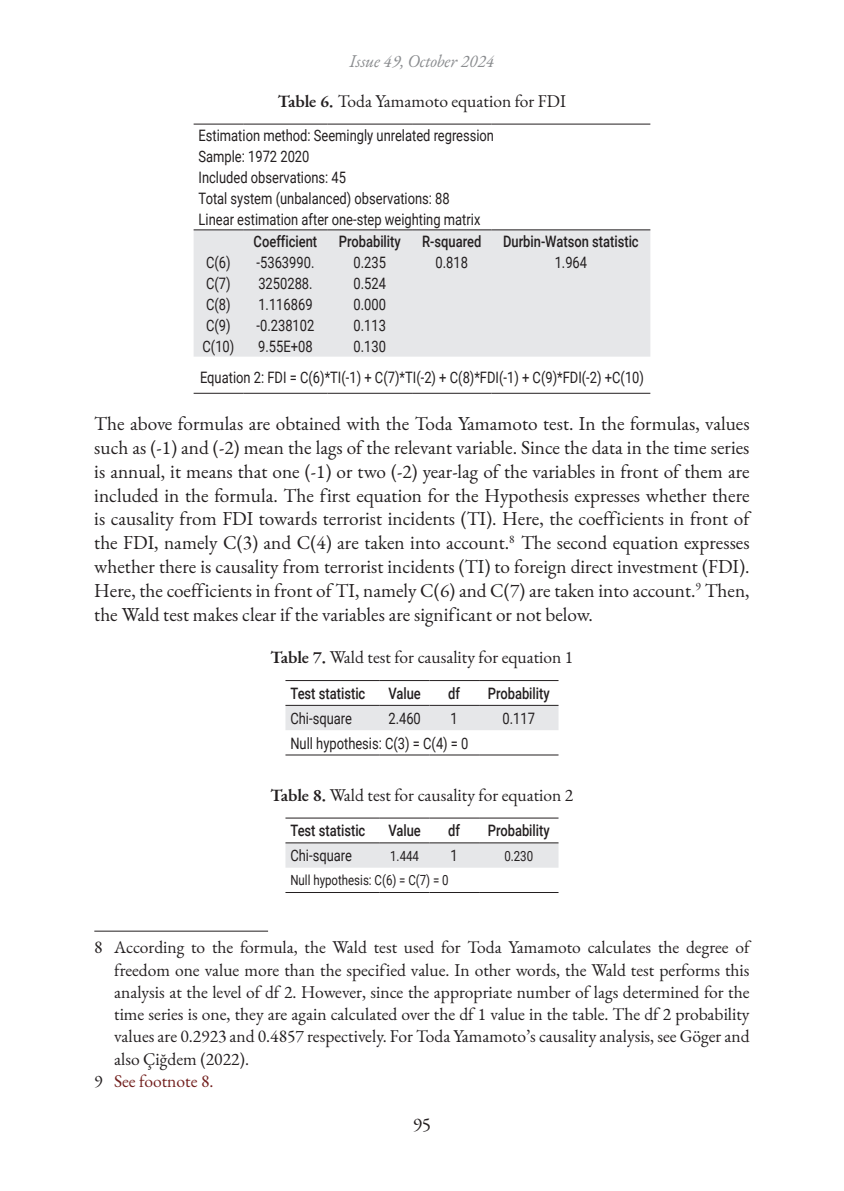
<style>
.page{position:relative;width:844px;height:1191px;background:#fff}
.page>*{position:absolute;margin:0;border:0;box-sizing:border-box;transform-origin:0 0}
.text{font:19.25px/23.8px "EB Garamond";color:#231f20;text-align:justify}
.note{font:17.5px/22.2px "EB Garamond";color:#231f20;text-align:justify}
.figuri___tabele{font:17.5px "EB Garamond";color:#231f20}
.t1{font:italic 17.5px "EB Garamond";color:#8a8c8f}
.note-2{font:17.5px "EB Garamond";color:#721f1d}
.tebele_interior{font:15.75px "Roboto";color:#231f20;scale:.82 1}
.tebele_interior-2{font:500 15.75px "Roboto";color:#231f20;scale:.82 1}
.tebele_interior-3{font:14px "Roboto";color:#231f20;scale:.82 1}
.s1{font-weight:600}
.s2{color:#231f20}
</style>
<div class="page">
<div style="left:193px;top:230px;width:457px;height:127px;background:#e6e7e9"></div>
<hr style="left:193px;top:124px;width:50px;height:1px;background:#231f20">
<hr style="left:243px;top:124px;width:84px;height:1px;background:#231f20">
<hr style="left:327px;top:124px;width:85px;height:1px;background:#231f20">
<hr style="left:412px;top:124px;width:79px;height:1px;background:#231f20">
<hr style="left:491px;top:124px;width:159px;height:1px;background:#231f20">
<hr style="left:193px;top:229px;width:50px;height:1px;background:#231f20">
<hr style="left:243px;top:229px;width:84px;height:1px;background:#231f20">
<hr style="left:327px;top:229px;width:85px;height:1px;background:#231f20">
<hr style="left:412px;top:229px;width:79px;height:1px;background:#231f20">
<hr style="left:491px;top:229px;width:159px;height:1px;background:#231f20">
<hr style="left:193px;top:393px;width:50px;height:1px;background:#231f20">
<hr style="left:243px;top:393px;width:84px;height:1px;background:#231f20">
<hr style="left:327px;top:393px;width:85px;height:1px;background:#231f20">
<hr style="left:412px;top:393px;width:79px;height:1px;background:#231f20">
<hr style="left:491px;top:393px;width:159px;height:1px;background:#231f20">
<div style="left:285px;top:706px;width:273px;height:24px;background:#e6e7e9"></div>
<hr style="left:285px;top:754px;width:94px;height:1px;background:#231f20">
<hr style="left:379px;top:754px;width:50px;height:1px;background:#231f20">
<hr style="left:429px;top:754px;width:50px;height:1px;background:#231f20">
<hr style="left:479px;top:754px;width:79px;height:1px;background:#231f20">
<hr style="left:285px;top:680px;width:94px;height:1px;background:#231f20">
<hr style="left:379px;top:680px;width:50px;height:1px;background:#231f20">
<hr style="left:429px;top:680px;width:50px;height:1px;background:#231f20">
<hr style="left:479px;top:680px;width:79px;height:1px;background:#231f20">
<hr style="left:285px;top:705px;width:94px;height:1px;background:#231f20">
<hr style="left:379px;top:705px;width:50px;height:1px;background:#231f20">
<hr style="left:429px;top:705px;width:50px;height:1px;background:#231f20">
<hr style="left:479px;top:705px;width:79px;height:1px;background:#231f20">
<div style="left:285px;top:843px;width:273px;height:24px;background:#e6e7e9"></div>
<hr style="left:285px;top:892px;width:94px;height:1px;background:#231f20">
<hr style="left:379px;top:892px;width:50px;height:1px;background:#231f20">
<hr style="left:429px;top:892px;width:50px;height:1px;background:#231f20">
<hr style="left:479px;top:892px;width:79px;height:1px;background:#231f20">
<hr style="left:285px;top:817px;width:94px;height:1px;background:#231f20">
<hr style="left:379px;top:817px;width:50px;height:1px;background:#231f20">
<hr style="left:429px;top:817px;width:50px;height:1px;background:#231f20">
<hr style="left:479px;top:817px;width:79px;height:1px;background:#231f20">
<hr style="left:285px;top:842px;width:94px;height:1px;background:#231f20">
<hr style="left:379px;top:842px;width:50px;height:1px;background:#231f20">
<hr style="left:429px;top:842px;width:50px;height:1px;background:#231f20">
<hr style="left:479px;top:842px;width:79px;height:1px;background:#231f20">
<hr style="left:94px;top:931px;width:174px;height:1px;background:#231f20">
<p class="t1" style="left:349px;top:50px;width:146px">Issue 49, October 2024</p>
<p class="figuri___tabele" style="left:278px;top:90px;width:289px"><span class="s1">Table 6.</span> Toda Yamamoto equation for FDI</p>
<p class="tebele_interior" style="left:198px;top:124px;width:362px">Estimation method: Seemingly unrelated regression</p>
<p class="tebele_interior" style="left:198px;top:145px;width:137px">Sample: 1972 2020</p>
<p class="tebele_interior" style="left:198px;top:166px;width:181px">Included observations: 45</p>
<p class="tebele_interior" style="left:198px;top:187px;width:308px">Total system (unbalanced) observations: 88</p>
<p class="tebele_interior" style="left:198px;top:208px;width:345px">Linear estimation after one-step weighting matrix</p>
<p class="tebele_interior" style="left:206px;top:251px;width:31px">C(6)</p>
<p class="tebele_interior" style="left:206px;top:272px;width:31px">C(7)</p>
<p class="tebele_interior" style="left:206px;top:293px;width:31px">C(8)</p>
<p class="tebele_interior" style="left:206px;top:314px;width:31px">C(9)</p>
<p class="tebele_interior" style="left:202px;top:335px;width:40px">C(10)</p>
<p class="tebele_interior-2" style="left:253px;top:230px;width:79px">Coefficient</p>
<p class="tebele_interior" style="left:256px;top:251px;width:72px">-5363990.</p>
<p class="tebele_interior" style="left:258px;top:272px;width:68px">3250288.</p>
<p class="tebele_interior" style="left:258px;top:293px;width:68px">1.116869</p>
<p class="tebele_interior" style="left:256px;top:314px;width:72px">-0.238102</p>
<p class="tebele_interior" style="left:258px;top:335px;width:68px">9.55E+08</p>
<p class="tebele_interior-2" style="left:339px;top:230px;width:77px">Probability</p>
<p class="tebele_interior" style="left:353px;top:251px;width:41px">0.235</p>
<p class="tebele_interior" style="left:353px;top:272px;width:41px">0.524</p>
<p class="tebele_interior" style="left:353px;top:293px;width:41px">0.000</p>
<p class="tebele_interior" style="left:353px;top:314px;width:41px">0.113</p>
<p class="tebele_interior" style="left:353px;top:335px;width:41px">0.130</p>
<p class="tebele_interior-2" style="left:422px;top:230px;width:74px">R-squared</p>
<p class="tebele_interior" style="left:435px;top:251px;width:41px">0.818</p>
<p class="tebele_interior-2" style="left:503px;top:230px;width:167px">Durbin-Watson statistic</p>
<p class="tebele_interior" style="left:554px;top:251px;width:41px">1.964</p>
<p class="tebele_interior" style="left:200px;top:367px;width:542px">Equation 2: FDI = C(6)*TI(-1) + C(7)*TI(-2) + C(8)*FDI(-1) + C(9)*FDI(-2) +C(10)</p>
<p class="text" style="left:94px;top:412px;width:656px">The above formulas are obtained with the Toda Yamamoto test. In the formulas, values such as (-1) and (-2) mean the lags of the relevant variable. Since the data in the time series is annual, it means that one (-1) or two (-2) year-lag of the variables in front of them are included in the formula. The first equation for the Hypothesis expresses whether there is causality from FDI towards terrorist incidents (TI). Here, the coefficients in front of the FDI, namely C(3) and C(4) are taken into account.<sup>8</sup> The second equation expresses whether there is causality from terrorist incidents (TI) to foreign direct investment (FDI).<br>Here, the coefficients in front of TI, namely C(6) and C(7) are taken into account.<sup>9</sup> Then, the Wald test makes clear if the variables are significant or not below.</p>
<p class="figuri___tabele" style="left:270px;top:646px;width:304px"><span class="s1">Table 7.</span> Wald test for causality for equation 1</p>
<p class="tebele_interior-2" style="left:290px;top:682px;width:93px">Test statistic</p>
<p class="tebele_interior-2" style="left:388px;top:682px;width:41px">Value</p>
<p class="tebele_interior-2" style="left:448px;top:682px;width:16px">df</p>
<p class="tebele_interior-2" style="left:487px;top:682px;width:77px">Probability</p>
<p class="tebele_interior" style="left:290px;top:707px;width:76px">Chi-square</p>
<p class="tebele_interior" style="left:388px;top:707px;width:41px">2.460</p>
<p class="tebele_interior" style="left:450px;top:707px;width:10px">1</p>
<p class="tebele_interior" style="left:502px;top:707px;width:41px">0.117</p>
<p class="tebele_interior" style="left:290px;top:732px;width:219px">Null hypothesis: C(3) = C(4) = 0</p>
<p class="figuri___tabele" style="left:270px;top:783px;width:304px"><span class="s1">Table 8.</span> Wald test for causality for equation 2</p>
<p class="tebele_interior-2" style="left:290px;top:819px;width:93px">Test statistic</p>
<p class="tebele_interior-2" style="left:388px;top:819px;width:41px">Value</p>
<p class="tebele_interior-2" style="left:448px;top:819px;width:16px">df</p>
<p class="tebele_interior-2" style="left:487px;top:819px;width:77px">Probability</p>
<p class="tebele_interior" style="left:290px;top:844px;width:76px">Chi-square</p>
<p class="tebele_interior-3" style="left:390px;top:845px;width:37px">1.444</p>
<p class="tebele_interior" style="left:450px;top:844px;width:10px">1</p>
<p class="tebele_interior-3" style="left:504px;top:845px;width:37px">0.230</p>
<p class="tebele_interior-3" style="left:290px;top:870px;width:194px">Null hypothesis: C(6) = C(7) = 0</p>
<p class="note" style="left:114px;top:936px;width:637px;text-indent:-20px">8 According to the formula, the Wald test used for Toda Yamamoto calculates the degree of freedom one value more than the specified value. In other words, the Wald test performs this analysis at the level of df 2. However, since the appropriate number of lags determined for the time series is one, they are again calculated over the df 1 value in the table. The df 2 probability values are 0.2923 and 0.4857 respectively. For Toda Yamamoto’s causality analysis, see Göger and also Çiğdem (2022).</p>
<p class="note-2" style="left:94px;top:1069px;width:121px"><span class="s2">9</span> See footnote 8.</p>
<p class="text" style="left:412px;top:1112px;width:20px">95</p>
</div>
